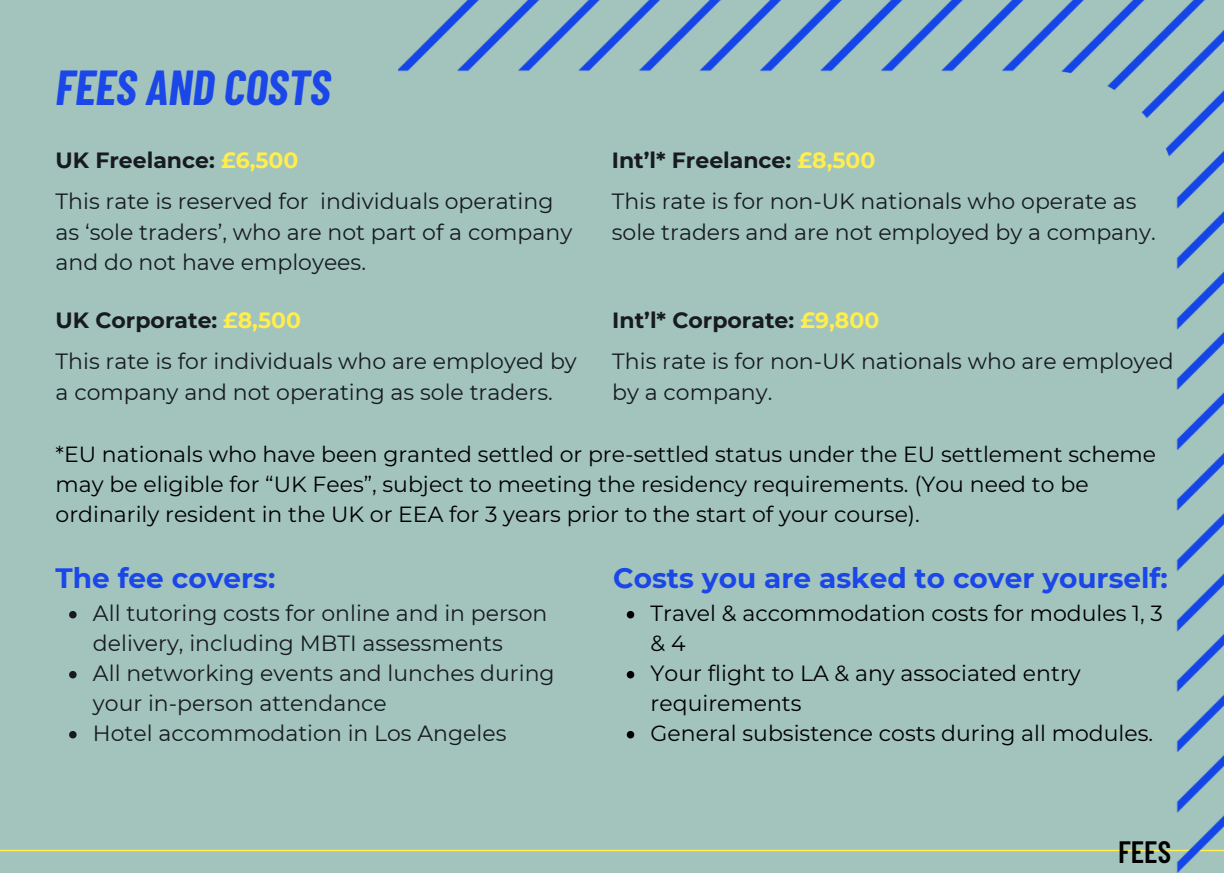
<style>
.page{position:relative;width:1224px;height:873px;background:#a2c4bc}
.page>*{position:absolute;margin:0;border:0;box-sizing:border-box;transform-origin:0 0}
.t1{font:italic 700 48px "Barlow Condensed";color:#1b47e8}
.t2{font:600 30.8px "Barlow Condensed";color:#000}
.t3{font:700 28px "Montserrat";color:#1b47e8}
.t4{font:22px/30.6px "Montserrat";color:#171a21}
.t5{font:22px/30px "Montserrat";color:#000}
.t6{font:700 22px "Montserrat";color:#171a21}
.s1{color:#ffee4d}
</style>
<div class="page">
<hr style="left:0;top:850px;width:1224px;height:1px;background:#ffee4d">
<img style="left:399px;top:0;width:825px;height:873px">
<svg style="left:69px;top:611px;width:8px;height:7px"></svg>
<svg style="left:69px;top:671px;width:8px;height:7px"></svg>
<svg style="left:69px;top:731px;width:8px;height:7px"></svg>
<svg style="left:627px;top:611px;width:7px;height:7px"></svg>
<svg style="left:627px;top:671px;width:7px;height:7px"></svg>
<svg style="left:627px;top:731px;width:7px;height:7px"></svg>
<h4 class="t1" style="left:56px;top:57px;width:277px">FEES AND COSTS</h4>
<h4 class="t6" style="left:56px;top:146px;width:244px">UK Freelance: <span class="s1">£6,500</span></h4>
<p class="t4" style="left:56px;top:186px;width:518px">This rate is reserved for individuals operating as ‘sole traders’, who are not part of a company and do not have employees.</p>
<p class="t6" style="left:56px;top:307px;width:247px">UK Corporate: <span class="s1">£8,500</span></p>
<h2 class="t4" style="left:56px;top:346px;width:523px">This rate is for individuals who are employed by a company and not operating as sole traders.</h2>
<h1 class="t6" style="left:612px;top:146px;width:265px">Int’l* Freelance: <span class="s1">£8,500</span></h1>
<h4 class="t4" style="left:612px;top:186px;width:545px">This rate is for non-UK nationals who operate as sole traders and are not employed by a company.</h4>
<p class="t6" style="left:612px;top:307px;width:269px">Int’l* Corporate: <span class="s1">£9,800</span></p>
<h4 class="t4" style="left:612px;top:346px;width:563px">This rate is for non-UK nationals who are employed by a company.</h4>
<p class="t5" style="left:56px;top:439px;width:1102px">*EU nationals who have been granted settled or pre-settled status under the EU settlement scheme may be eligible for “UK Fees”, subject to meeting the residency requirements. (You need to be ordinarily resident in the UK or EEA for 3 years prior to the start of your course).</p>
<p class="t3" style="left:56px;top:561px;width:221px">The fee covers:</p>
<h3 class="t4" style="left:93px;top:599px;width:456px;line-height:30px">All tutoring costs for online and in person delivery, including MBTI assessments</h3>
<p class="t4" style="left:93px;top:659px;width:463px;line-height:30px">All networking events and lunches during your in-person attendance</p>
<p class="t4" style="left:93px;top:718px;width:415px">Hotel accommodation in Los Angeles</p>
<p class="t3" style="left:613px;top:561px;width:556px">Costs you are asked to cover yourself:</p>
<p class="t5" style="left:651px;top:599px;width:514px">Travel &amp; accommodation costs for modules 1, 3 &amp; 4</p>
<h3 class="t5" style="left:651px;top:659px;width:432px">Your flight to LA &amp; any associated entry requirements</h3>
<p class="t5" style="left:651px;top:719px;width:504px">General subsistence costs during all modules.</p>
<p class="t2" style="left:1118px;top:832px;width:55px">FEES</p>
</div>
